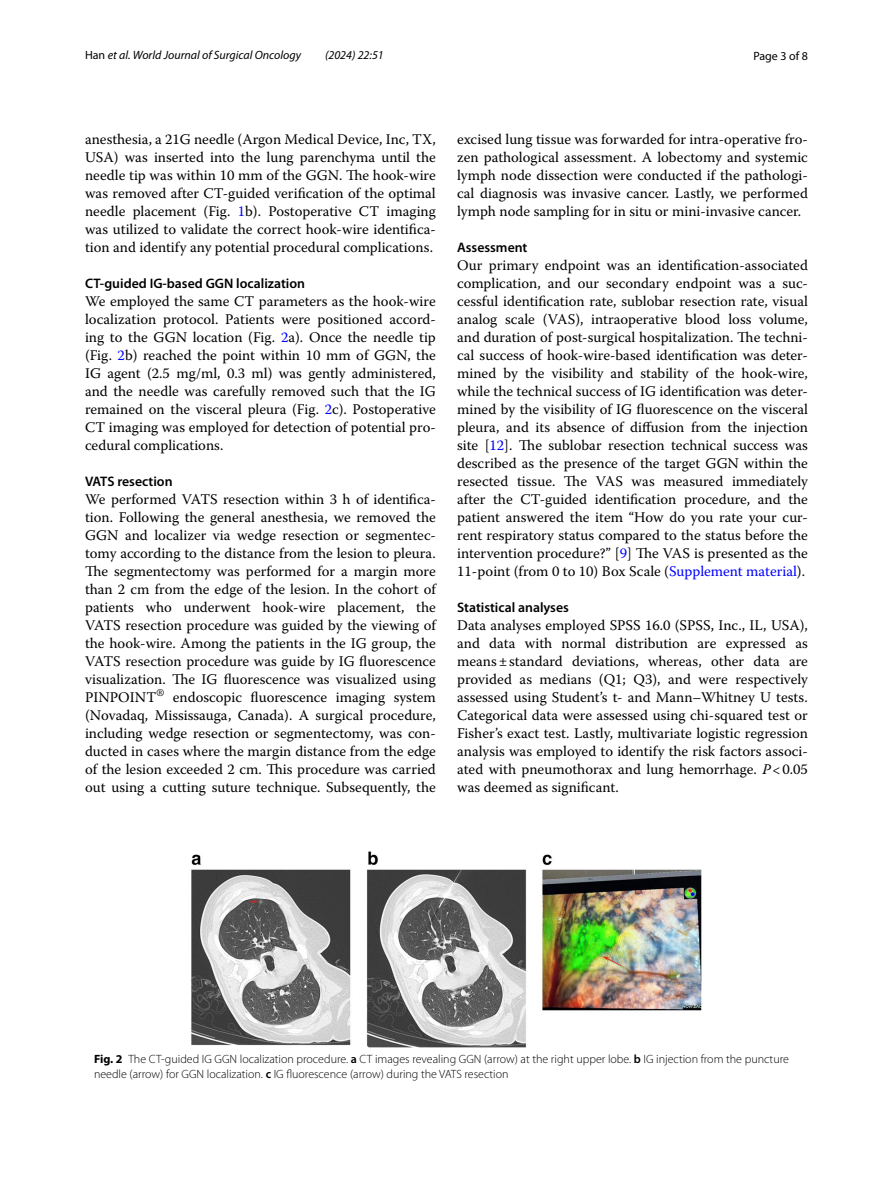
<style>
.page{position:relative;width:893px;height:1187px;background:#fff}
.page>*{position:absolute;margin:0;border:0;box-sizing:border-box;transform-origin:0 0}
.t1{font:14.7px/18px "Warnock Pro";color:#000;text-align:justify}
.t2{font:600 13.8px "Myriad Pro";color:#000}
.t3{font:300 12px/15px "Myriad Pro";color:#000}
.t4{font:italic 12px "Myriad Pro";color:#000}
.t5{font:12px "Myriad Pro";color:#000}
.s1{font-style:normal}
.s2{color:#00f}
.s3{font-style:italic}
.s4{font-weight:700}
.s5{font-weight:600}
</style>
<div class="page">
<img style="left:191px;top:851px;width:511px;height:196px">
<p class="t4" style="left:85px;top:48px;width:217px"><span class="s1">Han</span> et al. World Journal of Surgical Oncology</p>
<p class="t4" style="left:325px;top:48px;width:60px">(2024) 22:51</p>
<p class="t5" style="left:753px;top:48px;width:56px">Page 3 of 8</p>
<p class="t1" style="left:85px;top:130px;width:352px">anesthesia, a 21G needle (Argon Medical Device, Inc, TX, USA) was inserted into the lung parenchyma until the needle tip was within 10 mm of the GGN. The hook-wire was removed after CT-guided verification of the optimal needle placement (Fig. <span class="s2">1</span>b). Postoperative CT imaging was utilized to validate the correct hook-wire identifica&shy;tion and identify any potential procedural complications.</p>
<p class="t2" style="left:85px;top:274px;width:222px">CT‑guided IG‑based GGN localization</p>
<p class="t1" style="left:85px;top:292px;width:352px">We employed the same CT parameters as the hook-wire localization protocol. Patients were positioned accord&shy;ing to the GGN location (Fig. <span class="s2">2</span>a). Once the needle tip (Fig. <span class="s2">2</span>b) reached the point within 10 mm of GGN, the IG agent (2.5 mg/ml, 0.3 ml) was gently administered, and the needle was carefully removed such that the IG remained on the visceral pleura (Fig. <span class="s2">2</span>c). Postoperative CT imaging was employed for detection of potential pro&shy;cedural complications.</p>
<p class="t2" style="left:85px;top:472px;width:89px">VATS resection</p>
<p class="t1" style="left:85px;top:490px;width:352px">We performed VATS resection within 3 h of identifica&shy;tion. Following the general anesthesia, we removed the GGN and localizer via wedge resection or segmentec&shy;tomy according to the distance from the lesion to pleura.<br>The segmentectomy was performed for a margin more than 2 cm from the edge of the lesion. In the cohort of patients who underwent hook-wire placement, the VATS resection procedure was guided by the viewing of the hook-wire. Among the patients in the IG group, the VATS resection procedure was guide by IG fluorescence visualization. The IG fluorescence was visualized using PINPOINT<sup>®</sup> endoscopic fluorescence imaging system (Novadaq, Mississauga, Canada). A surgical procedure, including wedge resection or segmentectomy, was con&shy;ducted in cases where the margin distance from the edge of the lesion exceeded 2 cm. This procedure was carried out using a cutting suture technique. Subsequently, the</p>
<p class="t1" style="left:457px;top:130px;width:352px">excised lung tissue was forwarded for intra-operative fro&shy;zen pathological assessment. A lobectomy and systemic lymph node dissection were conducted if the pathologi&shy;cal diagnosis was invasive cancer. Lastly, we performed lymph node sampling for in situ or mini-invasive cancer.</p>
<p class="t2" style="left:457px;top:238px;width:72px">Assessment</p>
<p class="t1" style="left:457px;top:256px;width:352px">Our primary endpoint was an identification-associated complication, and our secondary endpoint was a suc&shy;cessful identification rate, sublobar resection rate, visual analog scale (VAS), intraoperative blood loss volume, and duration of post-surgical hospitalization. The techni&shy;cal success of hook-wire-based identification was deter&shy;mined by the visibility and stability of the hook-wire, while the technical success of IG identification was deter&shy;mined by the visibility of IG fluorescence on the visceral pleura, and its absence of diffusion from the injection site [<span class="s2">12</span>]. The sublobar resection technical success was described as the presence of the target GGN within the resected tissue. The VAS was measured immediately after the CT-guided identification procedure, and the patient answered the item “How do you rate your cur&shy;rent respiratory status compared to the status before the intervention procedure?” [<span class="s2">9</span>] The VAS is presented as the 11-point (from 0 to 10) Box Scale (<span class="s2">Supplement material</span>).</p>
<p class="t2" style="left:457px;top:598px;width:113px">Statistical analyses</p>
<p class="t1" style="left:457px;top:616px;width:352px">Data analyses employed SPSS 16.0 (SPSS, Inc., IL, USA), and data with normal distribution are expressed as means±standard deviations, whereas, other data are provided as medians (Q1; Q3), and were respectively assessed using Student’s t- and Mann–Whitney U tests.<br>Categorical data were assessed using chi-squared test or Fisher’s exact test. Lastly, multivariate logistic regression analysis was employed to identify the risk factors associ&shy;ated with pneumothorax and lung hemorrhage. <span class="s3">P</span>&lt;0.05 was deemed as significant.</p>
<p class="t3" style="left:94px;top:1051px;width:696px"><span class="s4">Fig. 2</span> The CT-guided IG GGN localization procedure. <span class="s5">a</span> CT images revealing GGN (arrow) at the right upper lobe. <span class="s5">b</span> IG injection from the puncture needle (arrow) for GGN localization. <span class="s5">c</span> IG fluorescence (arrow) during the VATS resection</p>
</div>
